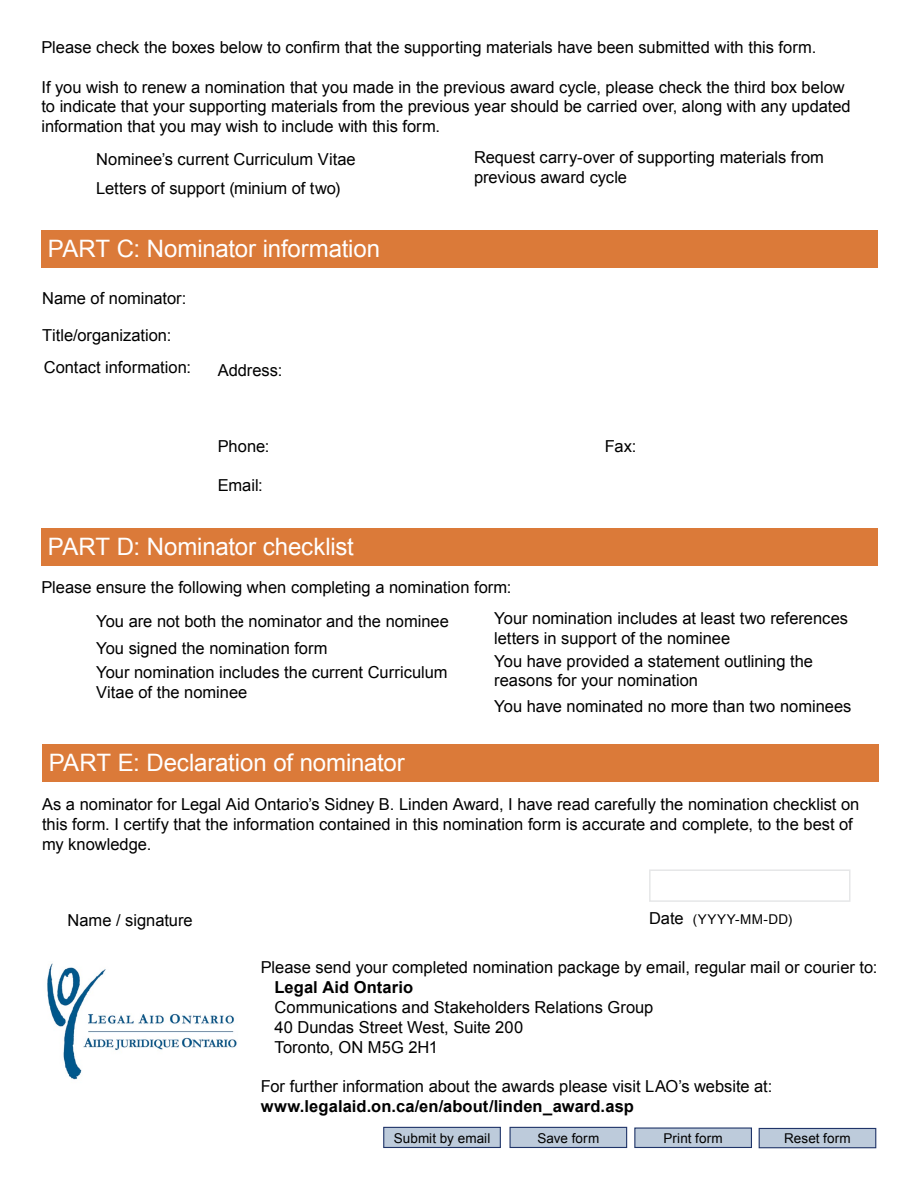
<style>
.page{position:relative;width:918px;height:1188px;background:#fff}
.page>*{position:absolute;margin:0;border:0;box-sizing:border-box;transform-origin:0 0}
.Section_title__Headi{font:24px "Arial";letter-spacing:-.01em;color:#fff}
.t1{font:16.5px/19.8px "Arial";color:#000}
.t2{font:700 16.5px "Arial";letter-spacing:.005em;color:#000}
.t3{font:13.5px "Arial";letter-spacing:.005em;color:#000}
.s1{font-size:16.5px}
</style>
<div class="page">
<div style="left:759px;top:1128px;width:117px;height:20px;background:#bdcbdb;border:1px solid #203569"></div>
<div style="left:634px;top:1127px;width:118px;height:21px;background:#bdcbdb;border:1px solid #203569"></div>
<div style="left:510px;top:1127px;width:117px;height:21px;background:#bdcbdb;border:1px solid #203569"></div>
<div style="left:42px;top:744px;width:836px;height:38px;background:#db7a39"></div>
<div style="left:649px;top:869px;width:201px;height:33px;border:2px solid #e6e7e8"></div>
<img style="left:47px;top:963px;width:190px;height:117px">
<div style="left:41px;top:528px;width:836px;height:37px;background:#db7a39"></div>
<div style="left:41px;top:230px;width:836px;height:38px;background:#db7a39"></div>
<div style="left:383px;top:1127px;width:118px;height:21px;background:#bdcbdb;border:1px solid #203569"></div>
<p class="t1" style="left:41px;top:38px;width:776px">Please check the boxes below to confirm that the supporting materials have been submitted with this form.</p>
<p class="t1" style="left:41px;top:77px;width:805px">If you wish to renew a nomination that you made in the previous award cycle, please check the third box below</p>
<p class="t1" style="left:41px;top:97px;width:811px">to indicate that your supporting materials from the previous year should be carried over, along with any updated</p>
<p class="t1" style="left:41px;top:117px;width:400px">information that you may wish to include with this form.</p>
<p class="t1" style="left:96px;top:150px;width:261px">Nominee’s current Curriculum Vitae</p>
<p class="t1" style="left:96px;top:178px;width:246px">Letters of support (minium of two)</p>
<h2 class="Section_title__Headi" style="left:48px;top:233px;width:334px">PART C: Nominator information</h2>
<p class="t1" style="left:42px;top:289px;width:146px">Name of nominator:</p>
<p class="t1" style="left:42px;top:325px;width:131px">Title/organization:</p>
<p class="t1" style="left:44px;top:358px;width:149px">Contact information:</p>
<p class="t1" style="left:218px;top:360px;width:66px">Address:</p>
<p class="t1" style="left:474px;top:147px;width:352px">Request carry-over of supporting materials from previous award cycle</p>
<p class="t1" style="left:218px;top:436px;width:53px">Phone:</p>
<p class="t1" style="left:605px;top:437px;width:33px">Fax:</p>
<p class="t1" style="left:218px;top:475px;width:47px">Email:</p>
<h2 class="Section_title__Headi" style="left:48px;top:531px;width:308px">PART D: Nominator checklist</h2>
<p class="t1" style="left:41px;top:578px;width:472px">Please ensure the following when completing a nomination form:</p>
<p class="t1" style="left:96px;top:611px;width:354px">You are not both the nominator and the nominee</p>
<p class="t1" style="left:96px;top:638px;width:233px">You signed the nomination form</p>
<p class="t1" style="left:96px;top:663px;width:353px">Your nomination includes the current Curriculum<br>Vitae of the nominee</p>
<p class="t1" style="left:494px;top:609px;width:355px">Your nomination includes at least two references letters in support of the nominee</p>
<p class="t1" style="left:494px;top:651px;width:320px">You have provided a statement outlining the reasons for your nomination</p>
<p class="t1" style="left:494px;top:696px;width:359px">You have nominated no more than two nominees</p>
<h2 class="Section_title__Headi" style="left:49px;top:747px;width:358px">PART E: Declaration of nominator</h2>
<p class="t1" style="left:42px;top:795px;width:819px">As a nominator for Legal Aid Ontario’s Sidney B. Linden Award, I have read carefully the nomination checklist on this form. I certify that the information contained in this nomination form is accurate and complete, to the best of my knowledge.</p>
<p class="t1" style="left:68px;top:910px;width:127px">Name / signature</p>
<p class="t3" style="left:649px;top:910px;width:145px"><span class="s1">Date</span> (YYYY-MM-DD)</p>
<p class="t1" style="left:261px;top:958px;width:618px">Please send your completed nomination package by email, regular mail or courier to:</p>
<p class="t2" style="left:274px;top:976px;width:140px">Legal Aid Ontario</p>
<p class="t1" style="left:274px;top:998px;width:380px">Communications and Stakeholders Relations Group</p>
<p class="t1" style="left:274px;top:1017px;width:250px">40 Dundas Street West, Suite 200</p>
<p class="t1" style="left:274px;top:1037px;width:165px">Toronto, ON M5G 2H1</p>
<p class="t1" style="left:261px;top:1077px;width:513px">For further information about the awards please visit LAO’s website at:</p>
<p class="t2" style="left:261px;top:1095px;width:375px">www.legalaid.on.ca/en/about/linden_award.asp</p>
<p class="t3" style="left:394px;top:1129px;width:98px">Submit by email</p>
<p class="t3" style="left:537px;top:1129px;width:63px">Save form</p>
<p class="t3" style="left:664px;top:1130px;width:61px">Print form</p>
<p class="t3" style="left:784px;top:1130px;width:68px">Reset form</p>
</div>
